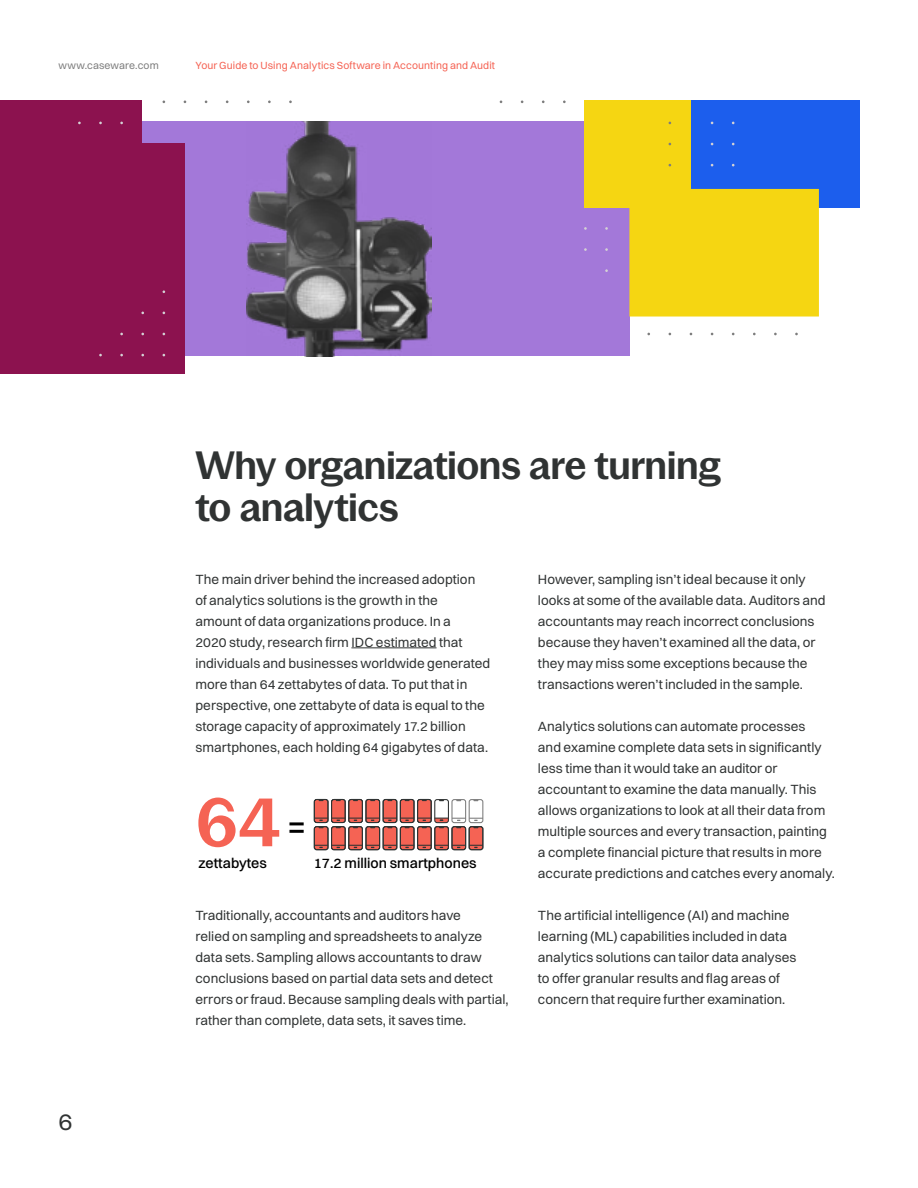
<style>
.page{position:relative;width:918px;height:1188px;background:#fff}
.page>*{position:absolute;margin:0;border:0;box-sizing:border-box;transform-origin:0 0}
.t1{font:600 67.35px "Pastiche Grotesque";color:#f56354}
.t2{font:600 39px/42px "Pastiche Grotesque";letter-spacing:-.025em;color:#303333}
.t3{font:500 35.7px "Switzer";color:#000}
.t4{font:24px "Switzer";color:#303333}
.t5{font:500 14.25px "Switzer";color:#000}
.t6{font:13.5px/21px "Switzer";color:#303333}
.t7{font:10.5px "Switzer";letter-spacing:.01em;color:#f56354}
.t8{font:10.5px "Switzer";letter-spacing:.01em;color:#7d7d7d}
</style>
<div class="page">
<div style="left:122px;top:122px;width:507px;height:234px;background:#a378d9"></div>
<div style="left:599px;top:101px;width:260px;height:107px;background:#1c5eed"></div>
<div style="left:629px;top:189px;width:190px;height:128px;background:#f5d612"></div>
<div style="left:585px;top:101px;width:106px;height:107px;background:#f5d612"></div>
<div style="left:0;top:143px;width:185px;height:231px;background:#8c124f"></div>
<div style="left:0;top:100px;width:142px;height:51px;background:#8c124f"></div>
<img style="left:247px;top:122px;width:185px;height:234px">
<hr style="left:351px;top:648px;width:86px;height:1px;background:#303333">
<div style="left:349px;top:827px;width:13px;height:23px;background:#f56354;border-radius:2px"></div>
<div style="left:332px;top:827px;width:13px;height:23px;background:#f56354;border-radius:2px"></div>
<div style="left:314px;top:827px;width:14px;height:23px;background:#f56354;border-radius:2px"></div>
<div style="left:366px;top:827px;width:14px;height:23px;background:#f56354;border-radius:2px"></div>
<div style="left:383px;top:827px;width:14px;height:23px;background:#f56354;border-radius:2px"></div>
<div style="left:400px;top:827px;width:14px;height:23px;background:#f56354;border-radius:2px"></div>
<div style="left:418px;top:827px;width:13px;height:23px;background:#f56354;border-radius:2px"></div>
<div style="left:435px;top:827px;width:13px;height:23px;background:#f56354;border-radius:2px"></div>
<div style="left:452px;top:827px;width:14px;height:23px;background:#f56354;border-radius:2px"></div>
<div style="left:469px;top:827px;width:14px;height:23px;background:#f56354;border-radius:2px"></div>
<div style="left:349px;top:800px;width:13px;height:23px;background:#f56354;border-radius:2px"></div>
<div style="left:332px;top:800px;width:13px;height:23px;background:#f56354;border-radius:2px"></div>
<div style="left:314px;top:800px;width:14px;height:23px;background:#f56354;border-radius:2px"></div>
<div style="left:366px;top:800px;width:14px;height:23px;background:#f56354;border-radius:2px"></div>
<div style="left:383px;top:800px;width:14px;height:23px;background:#f56354;border-radius:2px"></div>
<div style="left:400px;top:800px;width:14px;height:23px;background:#f56354;border-radius:2px"></div>
<div style="left:418px;top:800px;width:13px;height:23px;background:#f56354;border-radius:2px"></div>
<div style="left:348px;top:799px;width:15px;height:24px;border:1px solid #303333;border-radius:2px"></div>
<div style="left:331px;top:799px;width:15px;height:24px;border:1px solid #303333;border-radius:2px"></div>
<div style="left:314px;top:799px;width:15px;height:24px;border:1px solid #303333;border-radius:2px"></div>
<div style="left:365px;top:799px;width:15px;height:24px;border:1px solid #303333;border-radius:2px"></div>
<div style="left:383px;top:799px;width:14px;height:24px;border:1px solid #303333;border-radius:2px"></div>
<div style="left:400px;top:799px;width:15px;height:24px;border:1px solid #303333;border-radius:2px"></div>
<div style="left:417px;top:799px;width:15px;height:24px;border:1px solid #303333;border-radius:2px"></div>
<div style="left:348px;top:826px;width:15px;height:24px;border:1px solid #303333;border-radius:2px"></div>
<div style="left:331px;top:826px;width:15px;height:24px;border:1px solid #303333;border-radius:2px"></div>
<div style="left:314px;top:826px;width:15px;height:24px;border:1px solid #303333;border-radius:2px"></div>
<div style="left:365px;top:826px;width:15px;height:24px;border:1px solid #303333;border-radius:2px"></div>
<div style="left:383px;top:826px;width:14px;height:24px;border:1px solid #303333;border-radius:2px"></div>
<div style="left:400px;top:826px;width:15px;height:24px;border:1px solid #303333;border-radius:2px"></div>
<div style="left:417px;top:826px;width:15px;height:24px;border:1px solid #303333;border-radius:2px"></div>
<div style="left:434px;top:826px;width:15px;height:24px;border:1px solid #303333;border-radius:2px"></div>
<div style="left:451px;top:826px;width:15px;height:24px;border:1px solid #303333;border-radius:2px"></div>
<div style="left:469px;top:826px;width:14px;height:24px;border:1px solid #303333;border-radius:2px"></div>
<svg style="left:314px;top:845px;width:169px;height:3px"></svg>
<div style="left:434px;top:799px;width:15px;height:24px;border:1px solid #303333;border-radius:2px"></div>
<div style="left:451px;top:799px;width:15px;height:24px;border:1px solid #7d7d7d;border-radius:2px"></div>
<div style="left:469px;top:799px;width:14px;height:24px;border:1px solid #7d7d7d;border-radius:2px"></div>
<svg style="left:314px;top:818px;width:169px;height:10px"></svg>
<p class="t8" style="left:58px;top:59px;width:102px">www.caseware.com</p>
<p class="t7" style="left:196px;top:59px;width:301px">Your Guide to Using Analytics Software in Accounting and Audit</p>
<h2 class="t2" style="left:196px;top:440px;width:527px">Why organizations are turning to analytics</h2>
<h3 class="t4" style="left:59px;top:1107px;width:15px">6</h3>
<p class="t6" style="left:196px;top:568px;width:296px">The main driver behind the increased adoption<br>of analytics solutions is the growth in the<br>amount of data organizations produce. In a<br>2020 study, research firm IDC estimated that individuals and businesses worldwide generated more than 64 zettabytes of data. To put that in perspective, one zettabyte of data is equal to the storage capacity of approximately 17.2 billion smartphones, each holding 64 gigabytes of data.</p>
<h1 class="t1" style="left:196px;top:772px;width:87px">64</h1>
<p class="t5" style="left:199px;top:855px;width:70px">zettabytes</p>
<p class="t5" style="left:314px;top:855px;width:165px">17.2 million smartphones</p>
<h3 class="t3" style="left:287px;top:805px;width:22px">=</h3>
<p class="t6" style="left:196px;top:904px;width:315px">Traditionally, accountants and auditors have<br>relied on sampling and spreadsheets to analyze data sets. Sampling allows accountants to draw conclusions based on partial data sets and detect errors or fraud. Because sampling deals with partial, rather than complete, data sets, it saves time.</p>
<p class="t6" style="left:538px;top:568px;width:289px">However, sampling isn’t ideal because it only looks at some of the available data. Auditors and accountants may reach incorrect conclusions because they haven’t examined all the data, or they may miss some exceptions because the transactions weren’t included in the sample.</p>
<p class="t6" style="left:538px;top:715px;width:298px">Analytics solutions can automate processes<br>and examine complete data sets in significantly less time than it would take an auditor or accountant to examine the data manually. This allows organizations to look at all their data from multiple sources and every transaction, painting a complete financial picture that results in more accurate predictions and catches every anomaly.</p>
<p class="t6" style="left:538px;top:904px;width:260px">The artificial intelligence (AI) and machine learning (ML) capabilities included in data analytics solutions can tailor data analyses to offer granular results and flag areas of concern that require further examination.</p>
</div>
